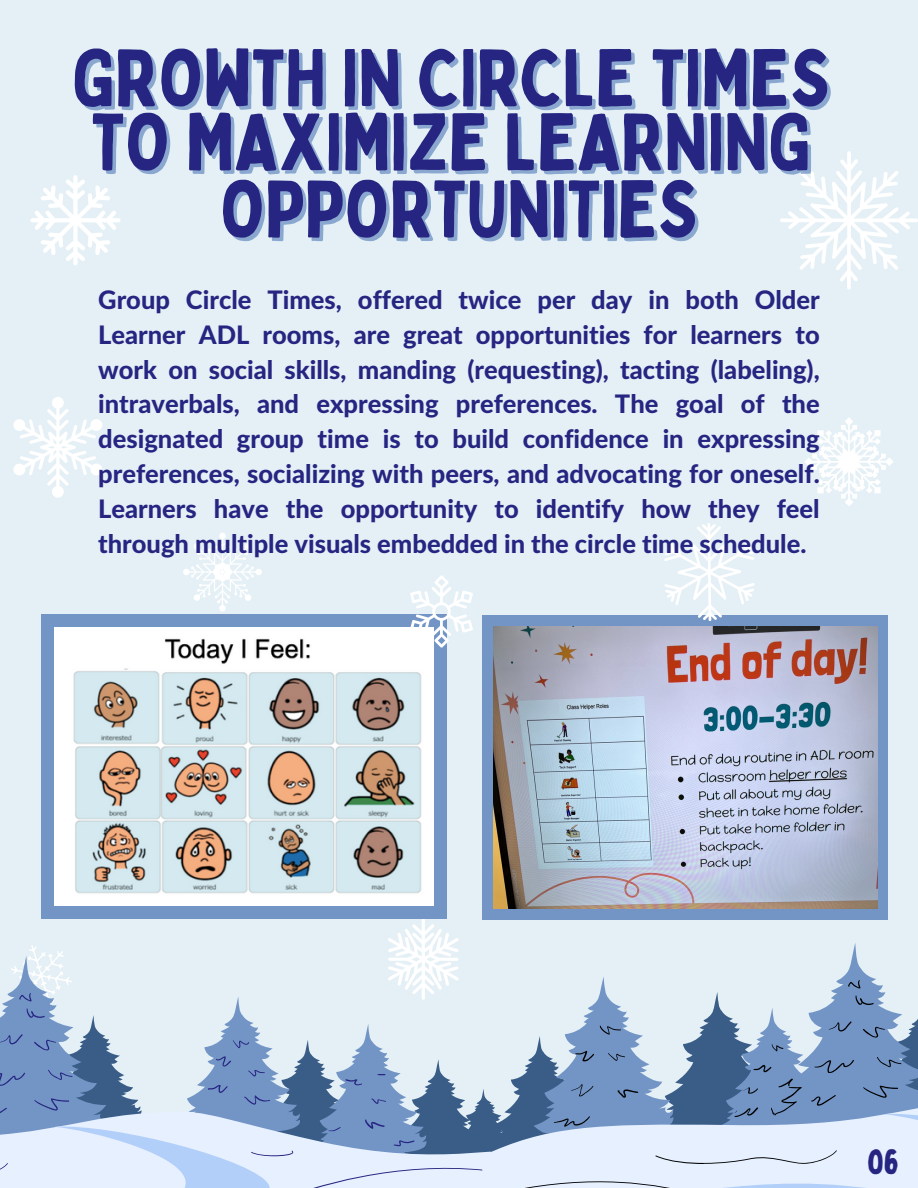
<style>
.page{position:relative;width:918px;height:1188px;background:#e4f0f6}
.page>*{position:absolute;margin:0;border:0;box-sizing:border-box;transform-origin:0 0}
.t1{font:79.5px "Bobby Jones";color:#262581}
.t2{font:35.25px "Bobby Jones";color:#262581}
.t3{font:800 25.5px/34.8px "Lato Latin";color:#262581;text-align:justify}
</style>
<div class="page">
<svg style="left:780px;top:151px;width:138px;height:139px"></svg>
<svg style="left:30px;top:175px;width:90px;height:90px"></svg>
<div style="left:482px;top:615px;width:406px;height:305px;background:#7395c6"></div>
<svg style="left:664px;top:523px;width:91px;height:98px"></svg>
<svg style="left:183px;top:533px;width:79px;height:78px"></svg>
<svg style="left:13px;top:397px;width:89px;height:101px"></svg>
<svg style="left:805px;top:417px;width:88px;height:89px"></svg>
<svg style="left:29px;top:945px;width:35px;height:11px"></svg>
<svg style="left:388px;top:919px;width:71px;height:74px"></svg>
<div style="left:41px;top:614px;width:406px;height:305px;background:#7395c6"></div>
<svg style="left:410px;top:575px;width:63px;height:73px"></svg>
<img style="left:493px;top:626px;width:384px;height:283px">
<img style="left:55px;top:627px;width:379px;height:278px">
<svg style="left:9px;top:956px;width:418px;height:37px"></svg>
<svg style="left:0;top:993px;width:482px;height:195px"></svg>
<svg style="left:602px;top:943px;width:274px;height:37px"></svg>
<svg style="left:482px;top:980px;width:436px;height:208px"></svg>
<p class="t1" style="left:72px;top:28px;width:760px">GROWTH IN CIRCLE TIMES</p>
<p class="t1" style="left:91px;top:92px;width:721px">TO MAXIMIZE LEARNING</p>
<p class="t1" style="left:220px;top:159px;width:480px">OPPORTUNITIES</p>
<p class="t3" style="left:98px;top:284px;width:723px">Group Circle Times, offered twice per day in both Older Learner ADL rooms, are great opportunities for learners to work on social skills, manding (requesting), tacting (labeling), intraverbals, and expressing preferences. The goal of the designated group time is to build confidence in expressing preferences, socializing with peers, and advocating for oneself.<br>Learners have the opportunity to identify how they feel through multiple visuals embedded in the circle time schedule.</p>
<p class="t2" style="left:867px;top:1139px;width:33px">06</p>
</div>
